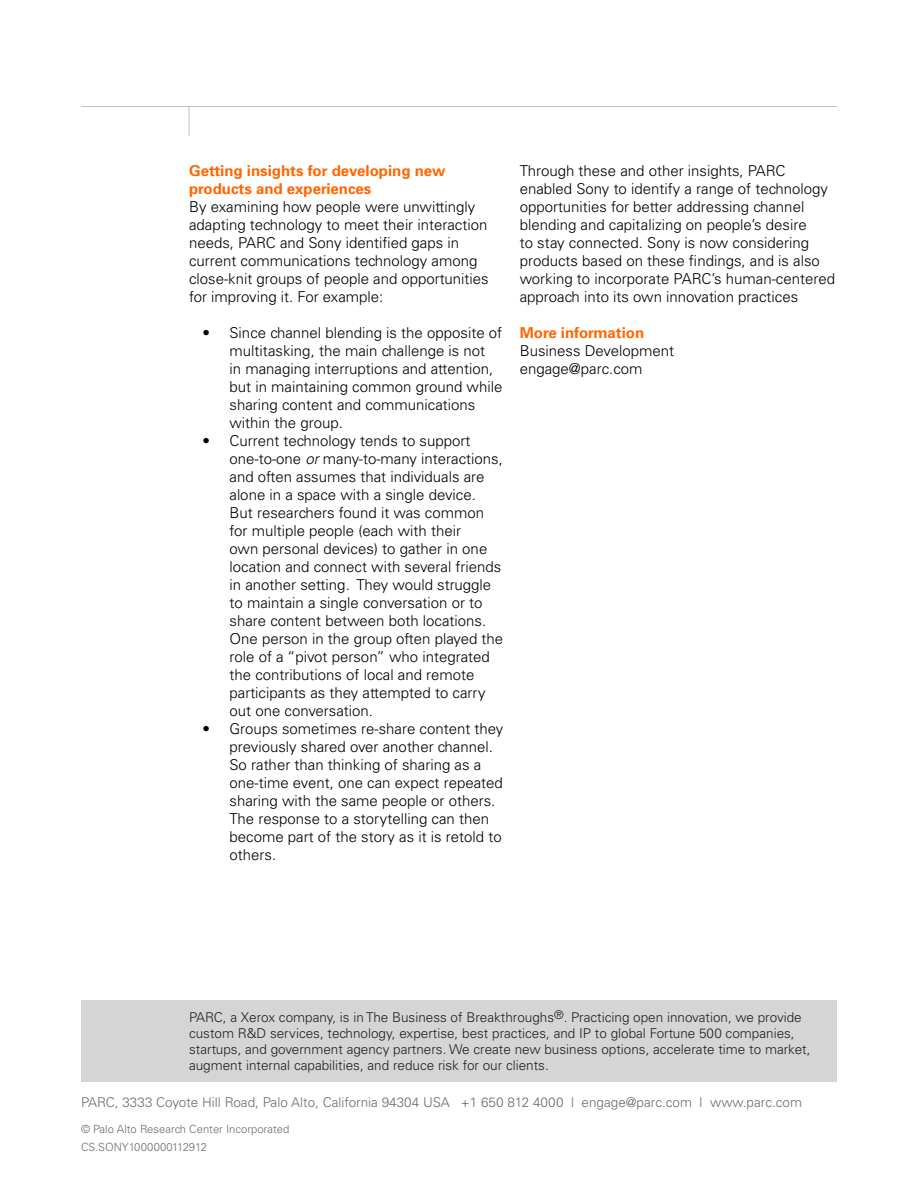
<style>
.page{position:relative;width:918px;height:1188px;background:#fff}
.page>*{position:absolute;margin:0;border:0;box-sizing:border-box;transform-origin:0 0}
.t1{font:300 15px/18px "Univers";color:#000}
.t2{font:700 15px/18px "Univers";color:#f60}
.t3{font:300 13.5px/16.2px "Univers";color:#231f20}
.t4{font:300 13.5px "Univers";color:#6b6c6d}
.t5{font:300 11.25px/18px "Univers";color:#6b6c6d}
.s1{font-style:italic}
</style>
<div class="page">
<div style="left:81px;top:1000px;width:756px;height:82px;background:#d5d5d5"></div>
<p class="t2" style="left:189px;top:161px;width:258px">Getting insights for developing new products and experiences</p>
<p class="t1" style="left:189px;top:197px;width:301px">By examining how people were unwittingly adapting technology to meet their interaction needs, PARC and Sony identified gaps in current communications technology among close-knit groups of people and opportunities for improving it. For example:</p>
<p class="t1" style="left:230px;top:323px;width:274px;text-indent:-27px">• Since channel blending is the opposite of multitasking, the main challenge is not<br>in managing interruptions and attention, but in maintaining common ground while sharing content and communications within the group.</p>
<p class="t1" style="left:230px;top:431px;width:275px;text-indent:-27px">• Current technology tends to support one-to-one <span class="s1">or</span> many-to-many interactions, and often assumes that individuals are alone in a space with a single device.<br>But researchers found it was common for multiple people (each with their<br>own personal devices) to gather in one location and connect with several friends in another setting. They would struggle to maintain a single conversation or to share content between both locations.<br>One person in the group often played the role of a “pivot person” who integrated the contributions of local and remote participants as they attempted to carry out one conversation.</p>
<p class="t1" style="left:230px;top:719px;width:275px;text-indent:-27px">• Groups sometimes re-share content they previously shared over another channel.<br>So rather than thinking of sharing as a one-time event, one can expect repeated sharing with the same people or others.<br>The response to a storytelling can then become part of the story as it is retold to others.</p>
<p class="t1" style="left:520px;top:161px;width:317px">Through these and other insights, PARC enabled Sony to identify a range of technology opportunities for better addressing channel blending and capitalizing on people’s desire<br>to stay connected. Sony is now considering products based on these findings, and is also working to incorporate PARC’s human-centered approach into its own innovation practices</p>
<p class="t2" style="left:520px;top:323px;width:126px">More information</p>
<p class="t1" style="left:520px;top:341px;width:156px">Business Development engage@parc.com</p>
<p class="t3" style="left:189px;top:1008px;width:623px">PARC, a Xerox company, is in The Business of Breakthroughs<sup>®</sup>. Practicing open innovation, we provide custom R&amp;D services, technology, expertise, best practices, and IP to global Fortune 500 companies, startups, and government agency partners. We create new business options, accelerate time to market, augment internal capabilities, and reduce risk for our clients.</p>
<p class="t4" style="left:81px;top:1094px;width:723px">PARC, 3333 Coyote Hill Road, Palo Alto, California 94304 USA +1 650 812 4000 | engage@parc.com | www.parc.com</p>
<p class="t5" style="left:81px;top:1120px;width:210px">© Palo Alto Research Center Incorporated<br>CS.SONY1000000112912</p>
</div>
